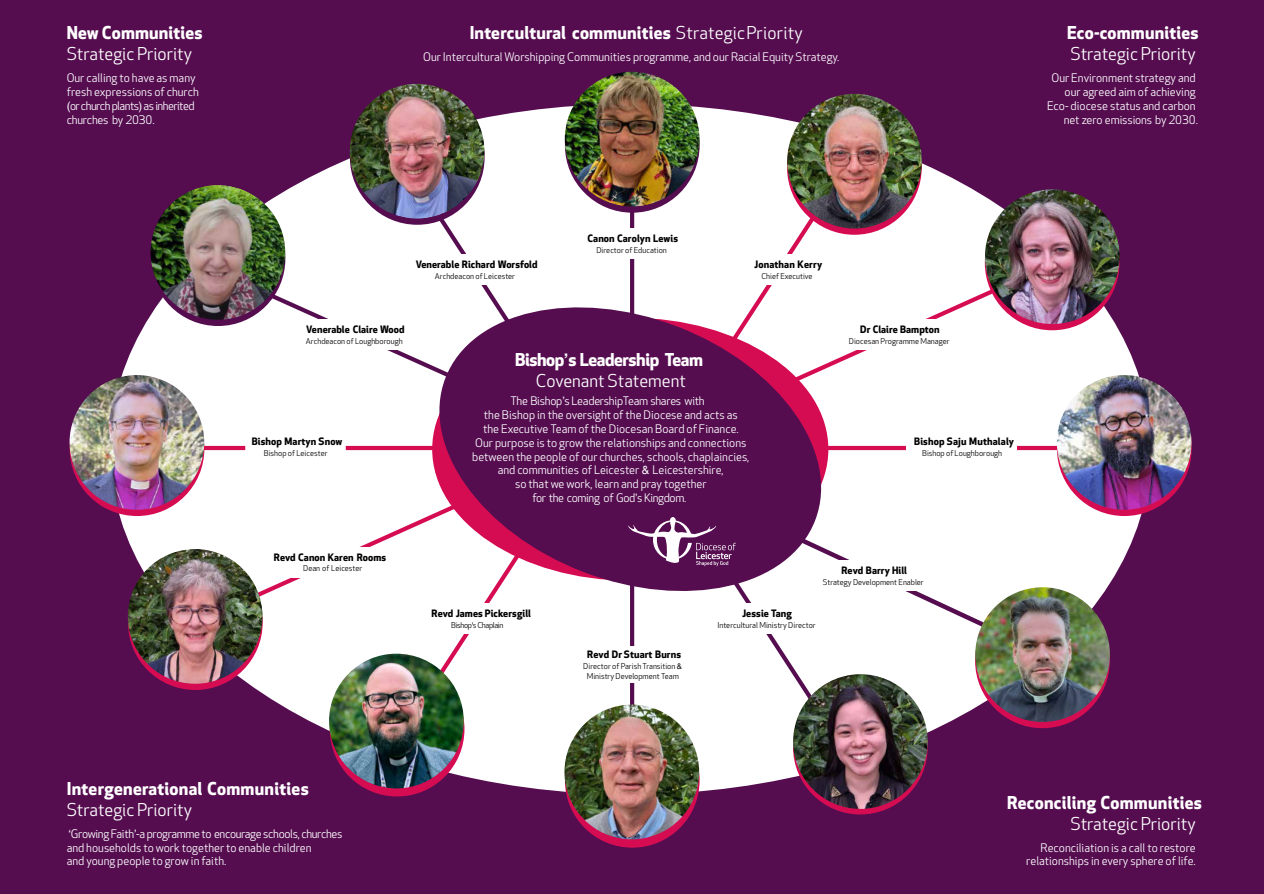
<style>
.page{position:relative;width:1264px;height:894px;background:#fff}
.page>*{position:absolute;margin:0;border:0;box-sizing:border-box;transform-origin:0 0}
.t1{font:700 17.33px "Apex New Trial";letter-spacing:.01em;color:#fff}
.t2{font:17.33px "Apex New Trial";color:#fff}
.t3{font:700 17.33px/20.8px "Apex New Trial";letter-spacing:-.025em;color:#fff;text-align:center}
.t4{font:11.55px/13.9px "Apex New Trial";color:#fff}
.t5{font:700 9.98px "Apex New Trial";letter-spacing:.01em;color:#000}
.t6{font:7.88px/9.4px "Apex New Trial";color:#000;text-align:center}
.t7{font:7.88px "Apex New Trial";letter-spacing:-.045em;color:#000}
.s1{font-family:"Helvetica"}
.s2{font-weight:400}
</style>
<div class="page">
<div style="left:0;top:0;width:1263px;height:893px;background:#550d50"></div>
<div style="left:110px;top:104px;width:1040px;height:690px;background:#fff;border-radius:50%"></div>
<svg style="left:419px;top:287px;width:422px;height:299px;background:#742f68"></svg>
<hr style="left:630px;top:147px;width:4px;height:184px;background:#550d50">
<div style="left:557px;top:228px;width:149px;height:31px;background:#fff"></div>
<svg style="left:565px;top:78px;width:134px;height:135px"></svg>
<svg style="left:244px;top:190px;width:281px;height:196px"></svg>
<div style="left:279px;top:319px;width:150px;height:30px;background:#fff"></div>
<hr style="left:161px;top:446px;width:282px;height:4px;background:#d60c53">
<hr style="left:828px;top:446px;width:281px;height:4px;background:#d60c53">
<div style="left:906px;top:431px;width:111px;height:31px;background:#fff"></div>
<svg style="left:727px;top:190px;width:283px;height:196px"></svg>
<div style="left:712px;top:254px;width:149px;height:31px;background:#fff"></div>
<svg style="left:128px;top:555px;width:135px;height:134px"></svg>
<svg style="left:243px;top:498px;width:282px;height:203px"></svg>
<div style="left:405px;top:603px;width:150px;height:30px;background:#fff"></div>
<svg style="left:628px;top:517px;width:395px;height:212px"></svg>
<div style="left:558px;top:646px;width:149px;height:36px;background:#fff"></div>
<svg style="left:1056px;top:381px;width:135px;height:135px"></svg>
<img style="left:1056px;top:375px;width:135px;height:134px;border-radius:50%">
<svg style="left:70px;top:381px;width:134px;height:135px"></svg>
<svg style="left:245px;top:446px;width:101px;height:4px"></svg>
<svg style="left:984px;top:195px;width:135px;height:135px"></svg>
<div style="left:330px;top:661px;width:134px;height:135px;background:#d60c53;border-radius:50%"></div>
<img style="left:329px;top:653px;width:135px;height:135px;border-radius:50%">
<div style="left:565px;top:712px;width:134px;height:135px;background:#d60c53;border-radius:50%"></div>
<svg style="left:793px;top:679px;width:134px;height:135px"></svg>
<svg style="left:787px;top:100px;width:134px;height:135px"></svg>
<svg style="left:975px;top:593px;width:134px;height:135px"></svg>
<svg style="left:350px;top:90px;width:134px;height:135px"></svg>
<div style="left:151px;top:191px;width:134px;height:135px;background:#550d50;border-radius:50%"></div>
<img style="left:350px;top:84px;width:134px;height:134px;border-radius:50%">
<img style="left:787px;top:94px;width:134px;height:134px;border-radius:50%">
<img style="left:984px;top:189px;width:135px;height:135px;border-radius:50%">
<img style="left:793px;top:674px;width:134px;height:134px;border-radius:50%">
<img style="left:128px;top:549px;width:134px;height:134px;border-radius:50%">
<img style="left:564px;top:704px;width:135px;height:135px;border-radius:50%">
<div style="left:692px;top:603px;width:149px;height:30px;background:#fff"></div>
<img style="left:975px;top:587px;width:134px;height:134px;border-radius:50%">
<img style="left:150px;top:185px;width:135px;height:135px;border-radius:50%">
<img style="left:565px;top:72px;width:134px;height:134px;border-radius:50%">
<img style="left:70px;top:375px;width:134px;height:134px;border-radius:50%">
<h1 class="t1" style="left:67px;top:26px;width:137px">New Communities</h1>
<h1 class="t2" style="left:67px;top:47px;width:127px">Strategic Priority</h1>
<p class="t4" style="left:67px;top:72px;width:134px">Our calling to have as many fresh expressions of church <span class="s1">(</span>or church plants<span class="s1">)</span> as inherited churches by 2030.</p>
<h1 class="t1" style="left:469px;top:26px;width:334px">Intercultural communities <span class="s2">Strategic Priority</span></h1>
<p class="t4" style="left:423px;top:51px;width:418px">Our Intercultural Worshipping Communities programme, and our Racial Equity Strategy.</p>
<h1 class="t1" style="left:1067px;top:26px;width:133px">Eco-communities</h1>
<h1 class="t2" style="left:1070px;top:47px;width:127px">Strategic Priority</h1>
<p class="t4" style="left:1046px;top:72px;width:152px;text-align:right">Our Environment strategy and our agreed aim of achieving<br>Eco- diocese status and carbon net zero emissions by 2030.</p>
<p class="t5" style="left:415px;top:261px;width:123px">Venerable Richard Worsfold</p>
<p class="t6" style="left:435px;top:272px;width:82px">Archdeacon of Leicester</p>
<p class="t5" style="left:587px;top:235px;width:92px">Canon Carolyn Lewis</p>
<p class="t6" style="left:596px;top:246px;width:72px">Director of Education</p>
<p class="t5" style="left:754px;top:261px;width:69px">Jonathan Kerry</p>
<p class="t6" style="left:761px;top:272px;width:53px">Chief Executive</p>
<p class="t5" style="left:306px;top:325px;width:100px">Venerable Claire Wood</p>
<p class="t6" style="left:306px;top:337px;width:98px">Archdeacon of Loughborough</p>
<p class="t5" style="left:252px;top:437px;width:92px">Bishop Martyn Snow</p>
<p class="t6" style="left:264px;top:449px;width:65px">Bishop of Leicester</p>
<h1 class="t3" style="left:515px;top:351px;width:189px">Bishop<span class="s1">’</span>s Leadership Team<br><span class="s2">Covenant Statement</span></h1>
<p class="t4" style="left:472px;top:395px;width:279px;text-align:center">The Bishop<span class="s1">’</span>s Leadership Team shares with<br>the Bishop in the oversight of the Diocese and acts as<br>the Executive Team of the Diocesan Board of Finance.<br>Our purpose is to grow the relationships and connections between the people of our churches, schools, chaplaincies, and communities of Leicester <span class="s1">&amp;</span> Leicestershire,<br>so that we work, learn and pray together<br>for the coming of God<span class="s1">’</span>s Kingdom.</p>
<p class="t5" style="left:860px;top:325px;width:81px">Dr Claire Bampton</p>
<p class="t6" style="left:848px;top:337px;width:102px">Diocesan Programme Manager</p>
<p class="t5" style="left:914px;top:437px;width:101px">Bishop Saju Muthalaly</p>
<p class="t6" style="left:922px;top:449px;width:82px">Bishop of Loughborough</p>
<p class="t5" style="left:274px;top:553px;width:114px">Revd Canon Karen Rooms</p>
<p class="t6" style="left:303px;top:564px;width:61px">Dean of Leicester</p>
<p class="t5" style="left:431px;top:609px;width:101px">Revd James Pickersgill</p>
<p class="t7" style="left:451px;top:621px;width:54px">Bishop<span class="s1">'</span>s Chaplain</p>
<p class="t5" style="left:587px;top:650px;width:95px">Revd Dr Stuart Burns</p>
<p class="t6" style="left:583px;top:662px;width:100px">Director of Parish Transition <span class="s1">&amp;<br></span>Ministry Development Team</p>
<p class="t5" style="left:841px;top:566px;width:67px">Revd Barry Hill</p>
<p class="t6" style="left:822px;top:578px;width:103px">Strategy Development Enabler</p>
<p class="t5" style="left:742px;top:609px;width:51px">Jessie Tang</p>
<p class="t6" style="left:717px;top:621px;width:100px">Intercultural Ministry Director</p>
<h1 class="t1" style="left:67px;top:781px;width:244px">Intergenerational Communities</h1>
<h1 class="t2" style="left:67px;top:802px;width:127px">Strategic Priority</h1>
<p class="t4" style="left:67px;top:827px;width:277px"><span class="s1">‘</span>Growing Faith<span class="s1">’</span>- a programme to encourage schools, churches and households to work together to enable children<br>and young people to grow in faith.</p>
<h1 class="t1" style="left:1007px;top:795px;width:196px">Reconciling Communities</h1>
<h1 class="t2" style="left:1070px;top:816px;width:127px">Strategic Priority</h1>
<p class="t4" style="left:1026px;top:841px;width:171px;text-align:right">Reconciliation is a call to restore relationships in every sphere of life.</p>
</div>
